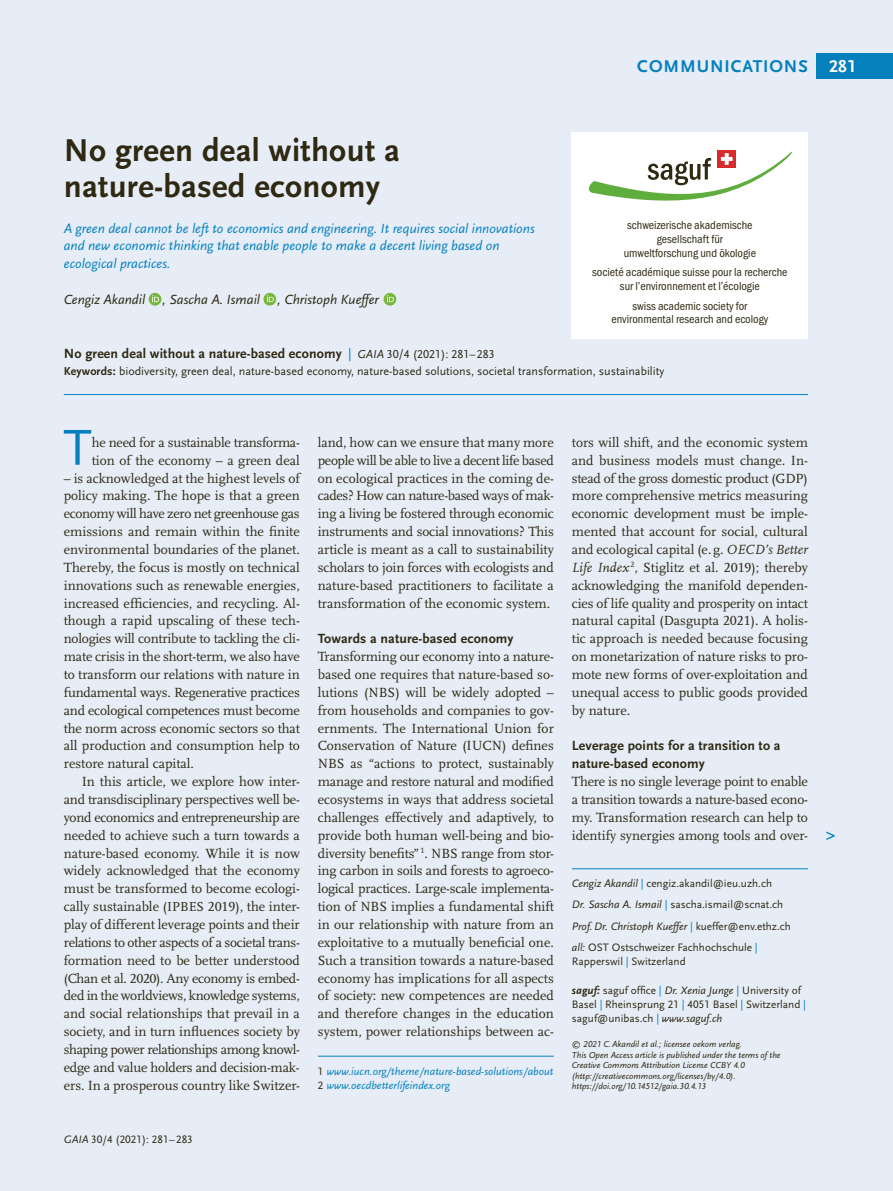
<style>
.page{position:relative;width:893px;height:1191px;background:#e6edf7}
.page>*{position:absolute;margin:0;border:0;box-sizing:border-box;transform-origin:0 0}
.Fließtext_oE_english{font:52.65px "Scala Sans LF";color:#0680bd}
.Ü1_22_22{font:700 33px/35.7px "Scala Sans LF";letter-spacing:.01em;color:#2f2912}
.InfoÜ{font:700 17.85px "Scala Sans LF";letter-spacing:.05em;color:#0680bd}
.t1{font:700 17.85px "Scala Sans LF";color:#fff}
.Ü3_9_25_11_9{font:700 17.85px "Scala Sans LF";color:#0680bd}
.Fließtext_oE_english-2{font:13.8px/17.9px "Scala LF";color:#2f2912;text-align:justify}
.Vorspann{font:italic 13.8px/17.9px "Scala Sans LF";color:#0680bd}
.Ü3_9_25_11_9-2{font:700 13.8px/17.9px "Scala Sans LF";letter-spacing:.01em;color:#2f2912}
.Abstract_Ü1{font:700 13.8px "Scala Sans LF";letter-spacing:.01em;color:#2f2912}
.Fließtext_oE_english-3{font:13.8px/17.9px "Scala LF";letter-spacing:-.02em;color:#2f2912}
.Autor_innen{font:italic 13.8px "Scala Sans LF";color:#2f2912}
.t2{font:condensed 12px/13.5px "Franklin Gothic Itc T";color:#2f2912;text-align:center}
.Abstract_Ü1-2{font:12px "Scala Sans LF";color:#2f2912}
.Autor_innen-Adressen{font:11.25px/14.2px "Scala Sans LF";color:#2f2912}
.Fußnote{font:italic 11.25px "Scala Sans LF";color:#0680bd}
.Autor_innen-Adressen-2{font:italic 11.25px "Scala Sans LF";color:#2f2912}
.License{font:italic 9px/10.5px "Scala Sans LF";color:#2f2912}
.s1{font-weight:400;color:#0680bd}
.s2{font-weight:400;font-style:italic;font-size:12px}
.s3{font-weight:400;font-size:12px}
.s4{font-weight:700}
.s5{font-size:13.5px}
.s6{font-style:normal;color:#2f2912}
.s7{font-style:italic}
.s8{color:#0680bd}
.s9{font-style:normal;color:#0680bd}
.s10{font-style:normal}
.s11{font-weight:700;font-style:italic}
</style>
<div class="page">
<div style="left:816px;top:53px;width:77px;height:25px;background:#0680bd"></div>
<div style="left:572px;top:132px;width:236px;height:207px;background:#fff"></div>
<hr style="left:64px;top:394px;width:744px;height:1px;background:#0680bd">
<hr style="left:572px;top:868px;width:236px;height:1px;background:#0680bd">
<svg style="left:589px;top:150px;width:203px;height:51px"></svg>
<svg style="left:263px;top:293px;width:13px;height:13px"></svg>
<svg style="left:267px;top:295px;width:7px;height:7px"></svg>
<div style="left:384px;top:293px;width:12px;height:13px;background:#78b63d;border-radius:50%"></div>
<svg style="left:387px;top:295px;width:7px;height:7px"></svg>
<hr style="left:318px;top:1056px;width:236px;height:1px;background:#0680bd">
<div style="left:149px;top:293px;width:12px;height:13px;background:#78b63d;border-radius:50%"></div>
<svg style="left:152px;top:295px;width:7px;height:7px"></svg>
<h5 class="InfoÜ" style="left:637px;top:56px;width:172px">COMMUNICATIONS</h5>
<p class="t1" style="left:829px;top:56px;width:29px">281</p>
<p class="Ü1_22_22" style="left:64px;top:133px;width:338px">No green deal without a nature-based economy</p>
<p class="Vorspann" style="left:64px;top:219px;width:472px">A green deal cannot be left to economics and engineering. It requires social innovations and new economic thinking that enable people to make a decent living based on ecological practices.</p>
<p class="Autor_innen" style="left:64px;top:292px;width:317px">Cengiz Akandil , Sascha A. Ismail , Christoph Kueffer</p>
<p class="Abstract_Ü1" style="left:64px;top:346px;width:433px">No green deal without a nature-based economy <span class="s1">|</span> <span class="s2">GAIA</span> <span class="s3">30/4 (2021): 281–283</span></p>
<p class="Abstract_Ü1-2" style="left:64px;top:365px;width:602px"><span class="s4">Keywords:</span> biodiversity, green deal, nature-based economy, nature-based solutions, societal transformation, sustainability</p>
<p class="t2" style="left:627px;top:218px;width:127px">schweizerische akademische</p>
<p class="t2" style="left:657px;top:232px;width:68px">gesellschaft für</p>
<p class="t2" style="left:624px;top:245px;width:134px">umweltforschung und ökologie</p>
<p class="t2" style="left:592px;top:265px;width:197px">societé académique suisse pour la recherche sur l’environnement et l’écologie</p>
<p class="t2" style="left:632px;top:299px;width:116px">swiss academic society for</p>
<p class="t2" style="left:611px;top:312px;width:158px">environmental research and ecology</p>
<p class="Fließtext_oE_english" style="left:63px;top:419px;width:30px">T</p>
<p class="Fließtext_oE_english-3" style="left:92px;top:434px;width:210px">he need for a sustainable transforma&shy;tion of the economy – a green deal</p>
<p class="Fließtext_oE_english-2" style="left:64px;top:469px;width:238px">– is acknowledged at the highest levels of policy making. The hope is that a green economy will have zero net greenhouse gas emissions and remain within the finite environmental boundaries of the planet.<br>Thereby, the focus is mostly on technical innovations such as renewable energies, increased efficiencies, and recycling. Al&shy;though a rapid upscaling of these tech&shy;nologies will contribute to tackling the cli&shy;mate crisis in the short-term, we also have to transform our relations with nature in fundamental ways. Regenerative practices and ecological competences must become the norm across economic sectors so that all production and consumption help to restore natural capital.</p>
<p class="Fließtext_oE_english-2" style="left:64px;top:773px;width:238px;text-indent:18px">In this article, we explore how inter&shy;and transdisciplinary perspectives well be&shy;yond economics and entrepreneurship are needed to achieve such a turn towards a nature-based economy. While it is now widely acknowledged that the economy must be transformed to become ecologi&shy;cally sustainable (<span class="s5">IPBES</span> 2019), the inter&shy;play of different leverage points and their relations to other aspects of a societal trans&shy;formation need to be better understood (Chan et al. 2020). Any economy is embed&shy;ded in the worldviews, knowledge systems, and social relationships that prevail in a society, and in turn influences society by shaping power relationships among knowl&shy;edge and value holders and decision-mak&shy;ers. In a prosperous country like Switzer-</p>
<p class="Fließtext_oE_english-2" style="left:318px;top:434px;width:238px">land, how can we ensure that many more people will be able to live a decent life based on ecological practices in the coming de&shy;cades? How can nature-based ways of mak&shy;ing a living be fostered through economic instruments and social innovations? This article is meant as a call to sustainability scholars to join forces with ecologists and nature-based practitioners to facilitate a transformation of the economic system.</p>
<h3 class="Ü3_9_25_11_9-2" style="left:318px;top:630px;width:197px">Towards a nature-based economy</h3>
<p class="Fließtext_oE_english-2" style="left:318px;top:648px;width:236px">Transforming our economy into a nature-</p>
<p class="Fließtext_oE_english-2" style="left:318px;top:666px;width:238px">based one requires that nature-based so&shy;lutions (NBS) will be widely adopted – from households and companies to gov&shy;ernments. The International Union for Conservation of Nature (IUCN) defines NBS as “actions to protect, sustainably manage and restore natural and modified ecosystems in ways that address societal challenges effectively and adaptively, to provide both human well-being and bio&shy;diversity benefits” <sup>1</sup>. NBS range from stor&shy;ing carbon in soils and forests to agroeco-</p>
<p class="Fließtext_oE_english-2" style="left:318px;top:880px;width:238px">logical practices. Large-scale implementa&shy;tion of NBS implies a fundamental shift in our relationship with nature from an exploitative to a mutually beneficial one.<br>Such a transition towards a nature-based economy has implications for all aspects of society: new competences are needed and therefore changes in the education system, power relationships between ac-</p>
<p class="Fußnote" style="left:318px;top:1065px;width:237px"><span class="s6">1</span> www.iucn.org/theme/nature-based-solutions/about</p>
<p class="Fußnote" style="left:318px;top:1079px;width:133px"><span class="s6">2</span> www.oecdbetterlifeindex.org</p>
<p class="Autor_innen-Adressen" style="left:64px;top:1132px;width:131px"><span class="s7">GAIA</span> 30/4 (2021): 281–283</p>
<p class="Fließtext_oE_english-2" style="left:572px;top:434px;width:238px">tors will shift, and the economic system and business models must change. In&shy;stead of the gross domestic product (GDP) more comprehensive metrics measuring economic development must be imple&shy;mented that account for social, cultural and ecological capital (e.g. <span class="s7">OECD’s Better Life Index</span> <sup>2</sup>, Stiglitz et al. 2019); thereby acknowledging the manifold dependen&shy;cies of life quality and prosperity on intact natural capital (Dasgupta 2021). A holis&shy;tic approach is needed because focusing on monetarization of nature risks to pro&shy;mote new forms of over-exploitation and unequal access to public goods provided by nature.</p>
<h3 class="Ü3_9_25_11_9-2" style="left:572px;top:737px;width:210px">Leverage points for a transition to a nature-based economy</h3>
<p class="Fließtext_oE_english-2" style="left:572px;top:773px;width:238px">There is no single leverage point to enable a transition towards a nature-based econo&shy;my. Transformation research can help to identify synergies among tools and over-</p>
<p class="Autor_innen-Adressen" style="left:572px;top:876px;width:202px"><span class="s7">Cengiz Akandil</span> <span class="s8">|</span> cengiz.akandil@ieu.uzh.ch</p>
<p class="Autor_innen-Adressen" style="left:572px;top:897px;width:213px"><span class="s7">Dr. Sascha A. Ismail</span> <span class="s8">|</span> sascha.ismail@scnat.ch</p>
<p class="Autor_innen-Adressen-2" style="left:572px;top:920px;width:221px">Prof.Dr. Christoph Kueffer <span class="s9">|</span> <span class="s10">kueffer@env.ethz.ch</span></p>
<p class="Autor_innen-Adressen" style="left:572px;top:940px;width:187px"><span class="s7">all:</span> OST Ostschweizer Fachhochschule <span class="s8">|<br></span>Rapperswil <span class="s8">|</span> Switzerland</p>
<p class="Autor_innen-Adressen" style="left:572px;top:983px;width:236px"><span class="s11">saguf:</span> saguf office <span class="s8">|</span> <span class="s7">Dr. Xenia Junge</span> <span class="s8">|</span> University of<br>Basel <span class="s8">|</span> Rheinsprung 21 <span class="s8">|</span> 4051 Basel <span class="s8">|</span> Switzerland <span class="s8">| </span>saguf@unibas.ch <span class="s8">|</span> <span class="s7">www.saguf.ch</span></p>
<p class="License" style="left:572px;top:1039px;width:210px">© 2021 C.Akandil et al.; licensee oekom verlag.<br>This Open Access article is published under the terms of the Creative Commons Attribution License CCBY 4.0 (http://creativecommons.org/licenses/by/4.0).</p>
<p class="License" style="left:572px;top:1081px;width:135px">https://doi.org/10.14512/gaia.30.4.13</p>
<h3 class="Ü3_9_25_11_9" style="left:826px;top:824px;width:11px">&gt;</h3>
</div>
